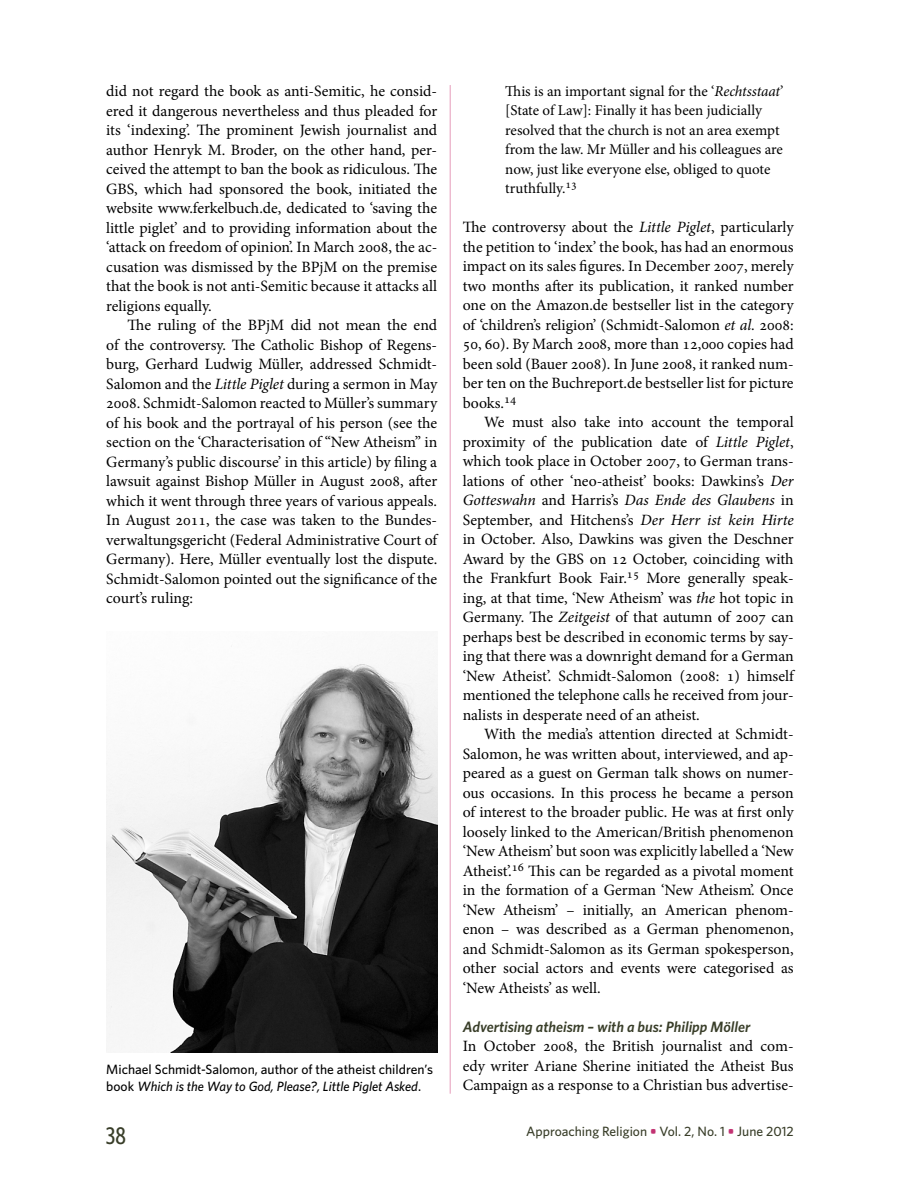
<style>
.page{position:relative;width:900px;height:1200px;background:#fff}
.page>*{position:absolute;margin:0;border:0;box-sizing:border-box;transform-origin:0 0}
.t1{font:500 24px "Whitney Condensed";color:#393e29}
.t2{font:15.75px/19.5px "Minion Pro";color:#000;text-align:justify}
.t3{font:15px/19.5px "Minion Pro";letter-spacing:-.005em;color:#000}
.t4{font:italic 600 15px "Whitney";color:#393e29}
.t5{font:500 13.5px/16.5px "Whitney";color:#000}
.t6{font:500 13.5px "Whitney";color:#393e29}
.s1{font-style:italic}
.s2{font-weight:700;color:#c23272}
</style>
<div class="page">
<hr style="left:450px;top:85px;width:1px;height:1009px;background:#e69cba">
<img style="left:106px;top:646px;width:331px;height:407px">
<p class="t2" style="left:106px;top:82px;width:333px">did not regard the book as anti-Semitic, he consid&shy;ered it dangerous nevertheless and thus pleaded for its ‘indexing’. The prominent Jewish journalist and author Henryk M. Broder, on the other hand, per&shy;ceived the attempt to ban the book as ridiculous. The GBS, which had sponsored the book, initiated the website www.ferkelbuch.de, dedicated to ‘saving the little piglet’ and to providing information about the ‘attack on freedom of opinion’. In March 2008, the ac&shy;cusation was dismissed by the BPjM on the premise that the book is not anti-Semitic because it attacks all religions equally.</p>
<p class="t2" style="left:106px;top:316px;width:332px;text-indent:21px">The ruling of the BPjM did not mean the end of the controversy. The Catholic Bishop of Regens&shy;burg, Gerhard Ludwig Müller, addressed Schmidt-Salomon and the <span class="s1">Little Piglet</span> during a sermon in May 2008. Schmidt-Salomon reacted to Müller’s summary of his book and the portrayal of his person (see the section on the ‘Characterisation of “New Atheism” in Germany’s public discourse’ in this article) by filing a lawsuit against Bishop Müller in August 2008, after which it went through three years of various appeals.<br>In August 2011, the case was taken to the Bundes&shy;verwaltungsgericht (Federal Administrative Court of Germany). Here, Müller eventually lost the dispute.<br>Schmidt-Salomon pointed out the significance of the court’s ruling:</p>
<p class="t5" style="left:106px;top:1061px;width:328px">Michael Schmidt-Salomon, author of the atheist children’s book <span class="s1">Which is the Way to God, Please?, Little Piglet Asked</span>.</p>
<p class="t3" style="left:505px;top:81px;width:280px">This is an important signal for the ‘<span class="s1">Rechtsstaat</span>’ [State of Law]: Finally it has been judicially resolved that the church is not an area exempt from the law. Mr Müller and his colleagues are now, just like everyone else, obliged to quote truthfully.<sup>13</sup></p>
<p class="t2" style="left:463px;top:218px;width:333px">The controversy about the <span class="s1">Little Piglet</span>, particularly the petition to ‘index’ the book, has had an enormous impact on its sales figures. In December 2007, merely two months after its publication, it ranked number one on the Amazon.de bestseller list in the category of ‘children’s religion’ (Schmidt-Salomon <span class="s1">et al.</span> 2008:<br>50, 60). By March 2008, more than 12,000 copies had been sold (Bauer 2008). In June 2008, it ranked num&shy;ber ten on the Buchreport.de bestseller list for picture books.<sup>14</sup></p>
<p class="t2" style="left:463px;top:413px;width:333px;text-indent:21px">We must also take into account the temporal proximity of the publication date of <span class="s1">Little Piglet</span>, which took place in October 2007, to German trans&shy;lations of other ‘neo-atheist’ books: Dawkins’s <span class="s1">Der Gotteswahn</span> and Harris’s <span class="s1">Das Ende des Glaubens</span> in September, and Hitchens’s <span class="s1">Der Herr ist kein Hirte </span>in October. Also, Dawkins was given the Deschner Award by the GBS on 12 October, coinciding with the Frankfurt Book Fair.<sup>15</sup> More generally speak&shy;ing, at that time, ‘New Atheism’ was <span class="s1">the</span> hot topic in Germany. The <span class="s1">Zeitgeist</span> of that autumn of 2007 can perhaps best be described in economic terms by say&shy;ing that there was a downright demand for a German ‘New Atheist’. Schmidt-Salomon (2008: 1) himself mentioned the telephone calls he received from jour&shy;nalists in desperate need of an atheist.</p>
<p class="t2" style="left:463px;top:725px;width:333px;text-indent:21px">With the media’s attention directed at Schmidt-Salomon, he was written about, interviewed, and ap&shy;peared as a guest on German talk shows on numer&shy;ous occasions. In this process he became a person of interest to the broader public. He was at first only loosely linked to the American/British phenomenon ‘New Atheism’ but soon was explicitly labelled a ‘New Atheist’.<sup>16</sup> This can be regarded as a pivotal moment in the formation of a German ‘New Atheism’. Once ‘New Atheism’ – initially, an American phenom&shy;enon – was described as a German phenomenon, and Schmidt-Salomon as its German spokesperson, other social actors and events were categorised as ‘New Atheists’ as well.</p>
<p class="t4" style="left:463px;top:1017px;width:289px">Advertising atheism – with a bus: Philipp Möller</p>
<p class="t2" style="left:463px;top:1037px;width:332px">In October 2008, the British journalist and com&shy;edy writer Ariane Sherine initiated the Atheist Bus Campaign as a response to a Christian bus advertise-</p>
<h1 class="t1" style="left:106px;top:1121px;width:21px">38</h1>
<p class="t6" style="left:526px;top:1122px;width:269px">Approaching Religion <span class="s2">•</span> Vol. 2, No. 1 <span class="s2">•</span> June 2012</p>
</div>
